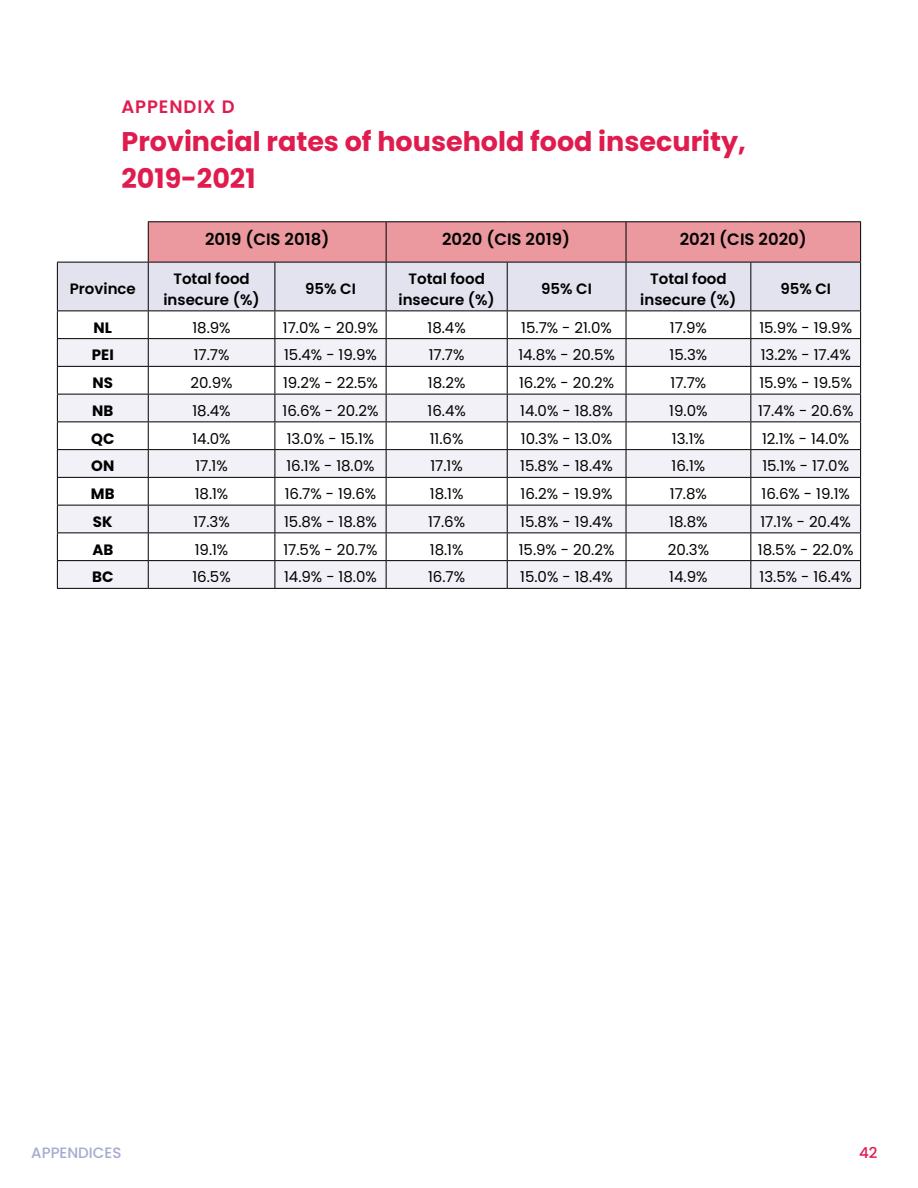
<style>
.page{position:relative;width:918px;height:1188px;background:#fff}
.page>*{position:absolute;margin:0;border:0;box-sizing:border-box;transform-origin:0 0}
.Appendix_Title{font:700 27px/37.5px "Poppins";color:#e01c4f}
.Appendix_Number{font:600 18px "Poppins";letter-spacing:.05em;color:#e01c4f}
.Table_Titles{font:600 16.5px "Poppins";color:#000}
.Table_Content{font:15px "Poppins";color:#000}
.Table_Titles-2{font:600 15px/21px "Poppins";color:#000;text-align:center}
.Table_Content-2{font:700 15px "Poppins";color:#000}
.t1{font:500 15px "Poppins";color:#a6abcf}
.t2{font:500 15px "Poppins";color:#e01c4f}
</style>
<div class="page">
<hr style="left:148px;top:221px;width:127px;height:1px;background:#000">
<hr style="left:275px;top:221px;width:111px;height:1px;background:#000">
<hr style="left:386px;top:221px;width:121px;height:1px;background:#000">
<hr style="left:507px;top:221px;width:119px;height:1px;background:#000">
<hr style="left:626px;top:221px;width:125px;height:1px;background:#000">
<hr style="left:751px;top:221px;width:110px;height:1px;background:#000">
<svg style="left:57px;top:222px;width:804px;height:366px"></svg>
<hr style="left:57px;top:588px;width:91px;height:1px;background:#000">
<hr style="left:148px;top:588px;width:127px;height:1px;background:#000">
<hr style="left:275px;top:588px;width:111px;height:1px;background:#000">
<hr style="left:386px;top:588px;width:121px;height:1px;background:#000">
<hr style="left:507px;top:588px;width:119px;height:1px;background:#000">
<hr style="left:626px;top:588px;width:125px;height:1px;background:#000">
<hr style="left:751px;top:588px;width:110px;height:1px;background:#000">
<hr style="left:57px;top:262px;width:91px;height:1px;background:#000">
<hr style="left:148px;top:262px;width:127px;height:1px;background:#000">
<hr style="left:275px;top:262px;width:111px;height:1px;background:#000">
<hr style="left:386px;top:262px;width:121px;height:1px;background:#000">
<hr style="left:507px;top:262px;width:119px;height:1px;background:#000">
<hr style="left:626px;top:262px;width:125px;height:1px;background:#000">
<hr style="left:751px;top:262px;width:110px;height:1px;background:#000">
<hr style="left:57px;top:310px;width:91px;height:1px;background:#000">
<hr style="left:148px;top:310px;width:127px;height:1px;background:#000">
<hr style="left:275px;top:310px;width:111px;height:1px;background:#000">
<hr style="left:386px;top:310px;width:121px;height:1px;background:#000">
<hr style="left:507px;top:310px;width:119px;height:1px;background:#000">
<hr style="left:626px;top:310px;width:125px;height:1px;background:#000">
<hr style="left:751px;top:310px;width:110px;height:1px;background:#000">
<p class="Appendix_Number" style="left:122px;top:97px;width:115px">APPENDIX D</p>
<p class="Appendix_Title" style="left:122px;top:123px;width:626px">Provincial rates of household food insecurity,<br>2019-2021</p>
<p class="Table_Titles" style="left:205px;top:230px;width:126px">2019 (CIS 2018)</p>
<p class="Table_Titles" style="left:442px;top:230px;width:129px">2020 (CIS 2019)</p>
<p class="Table_Titles" style="left:680px;top:230px;width:129px">2021 (CIS 2020)</p>
<p class="Table_Titles-2" style="left:70px;top:279px;width:68px">Province</p>
<p class="Table_Titles-2" style="left:163px;top:268px;width:98px">Total food insecure (%)</p>
<p class="Table_Titles-2" style="left:305px;top:279px;width:52px">95% CI</p>
<p class="Table_Titles-2" style="left:399px;top:268px;width:98px">Total food insecure (%)</p>
<p class="Table_Titles-2" style="left:541px;top:279px;width:52px">95% CI</p>
<p class="Table_Titles-2" style="left:640px;top:268px;width:98px">Total food insecure (%)</p>
<p class="Table_Titles-2" style="left:780px;top:279px;width:52px">95% CI</p>
<p class="Table_Content-2" style="left:94px;top:319px;width:20px">NL</p>
<p class="Table_Content" style="left:192px;top:319px;width:40px">18.9%</p>
<p class="Table_Content" style="left:283px;top:319px;width:97px">17.0% - 20.9%</p>
<p class="Table_Content" style="left:428px;top:319px;width:40px">18.4%</p>
<p class="Table_Content" style="left:521px;top:319px;width:92px">15.7% - 21.0%</p>
<p class="Table_Content" style="left:670px;top:319px;width:38px">17.9%</p>
<p class="Table_Content" style="left:759px;top:319px;width:94px">15.9% - 19.9%</p>
<p class="Table_Content-2" style="left:92px;top:346px;width:23px">PEI</p>
<p class="Table_Content" style="left:194px;top:346px;width:37px">17.7%</p>
<p class="Table_Content" style="left:284px;top:346px;width:94px">15.4% - 19.9%</p>
<p class="Table_Content" style="left:429px;top:346px;width:37px">17.7%</p>
<p class="Table_Content" style="left:518px;top:346px;width:98px">14.8% - 20.5%</p>
<p class="Table_Content" style="left:670px;top:346px;width:39px">15.3%</p>
<p class="Table_Content" style="left:761px;top:346px;width:92px">13.2% - 17.4%</p>
<p class="Table_Content-2" style="left:93px;top:374px;width:22px">NS</p>
<p class="Table_Content" style="left:191px;top:374px;width:44px">20.9%</p>
<p class="Table_Content" style="left:283px;top:374px;width:96px">19.2% - 22.5%</p>
<p class="Table_Content" style="left:428px;top:374px;width:39px">18.2%</p>
<p class="Table_Content" style="left:519px;top:374px;width:96px">16.2% - 20.2%</p>
<p class="Table_Content" style="left:671px;top:374px;width:37px">17.7%</p>
<p class="Table_Content" style="left:759px;top:374px;width:94px">15.9% - 19.5%</p>
<p class="Table_Content-2" style="left:92px;top:402px;width:23px">NB</p>
<p class="Table_Content" style="left:192px;top:402px;width:40px">18.4%</p>
<p class="Table_Content" style="left:283px;top:402px;width:97px">16.6% - 20.2%</p>
<p class="Table_Content" style="left:428px;top:402px;width:40px">16.4%</p>
<p class="Table_Content" style="left:520px;top:402px;width:94px">14.0% - 18.8%</p>
<p class="Table_Content" style="left:669px;top:402px;width:40px">19.0%</p>
<p class="Table_Content" style="left:758px;top:402px;width:97px">17.4% - 20.6%</p>
<p class="Table_Content-2" style="left:91px;top:430px;width:25px">QC</p>
<p class="Table_Content" style="left:192px;top:430px;width:40px">14.0%</p>
<p class="Table_Content" style="left:287px;top:430px;width:89px">13.0% - 15.1%</p>
<p class="Table_Content" style="left:430px;top:430px;width:35px">11.6%</p>
<p class="Table_Content" style="left:521px;top:430px;width:93px">10.3% - 13.0%</p>
<p class="Table_Content" style="left:672px;top:430px;width:34px">13.1%</p>
<p class="Table_Content" style="left:762px;top:430px;width:89px">12.1% - 14.0%</p>
<p class="Table_Content-2" style="left:91px;top:457px;width:25px">ON</p>
<p class="Table_Content" style="left:195px;top:457px;width:34px">17.1%</p>
<p class="Table_Content" style="left:286px;top:457px;width:90px">16.1% - 18.0%</p>
<p class="Table_Content" style="left:431px;top:457px;width:34px">17.1%</p>
<p class="Table_Content" style="left:520px;top:457px;width:94px">15.8% - 18.4%</p>
<p class="Table_Content" style="left:672px;top:457px;width:35px">16.1%</p>
<p class="Table_Content" style="left:762px;top:457px;width:88px">15.1% - 17.0%</p>
<p class="Table_Content-2" style="left:91px;top:485px;width:25px">MB</p>
<p class="Table_Content" style="left:195px;top:485px;width:35px">18.1%</p>
<p class="Table_Content" style="left:285px;top:485px;width:93px">16.7% - 19.6%</p>
<p class="Table_Content" style="left:430px;top:485px;width:35px">18.1%</p>
<p class="Table_Content" style="left:521px;top:485px;width:93px">16.2% - 19.9%</p>
<p class="Table_Content" style="left:670px;top:485px;width:38px">17.8%</p>
<p class="Table_Content" style="left:762px;top:485px;width:90px">16.6% - 19.1%</p>
<p class="Table_Content-2" style="left:93px;top:513px;width:21px">SK</p>
<p class="Table_Content" style="left:193px;top:513px;width:38px">17.3%</p>
<p class="Table_Content" style="left:284px;top:513px;width:94px">15.8% - 18.8%</p>
<p class="Table_Content" style="left:428px;top:513px;width:39px">17.6%</p>
<p class="Table_Content" style="left:520px;top:513px;width:94px">15.8% - 19.4%</p>
<p class="Table_Content" style="left:669px;top:513px;width:40px">18.8%</p>
<p class="Table_Content" style="left:760px;top:513px;width:92px">17.1% - 20.4%</p>
<p class="Table_Content-2" style="left:92px;top:541px;width:22px">AB</p>
<p class="Table_Content" style="left:195px;top:541px;width:35px">19.1%</p>
<p class="Table_Content" style="left:284px;top:541px;width:95px">17.5% - 20.7%</p>
<p class="Table_Content" style="left:430px;top:541px;width:35px">18.1%</p>
<p class="Table_Content" style="left:519px;top:541px;width:97px">15.9% - 20.2%</p>
<p class="Table_Content" style="left:668px;top:541px;width:43px">20.3%</p>
<p class="Table_Content" style="left:758px;top:541px;width:97px">18.5% - 22.0%</p>
<p class="Table_Content-2" style="left:92px;top:568px;width:23px">BC</p>
<p class="Table_Content" style="left:192px;top:568px;width:40px">16.5%</p>
<p class="Table_Content" style="left:284px;top:568px;width:94px">14.9% - 18.0%</p>
<p class="Table_Content" style="left:428px;top:568px;width:39px">16.7%</p>
<p class="Table_Content" style="left:520px;top:568px;width:94px">15.0% - 18.4%</p>
<p class="Table_Content" style="left:669px;top:568px;width:40px">14.9%</p>
<p class="Table_Content" style="left:760px;top:568px;width:94px">13.5% - 16.4%</p>
<p class="t1" style="left:31px;top:1144px;width:92px">APPENDICES</p>
<p class="t2" style="left:859px;top:1144px;width:20px">42</p>
</div>
